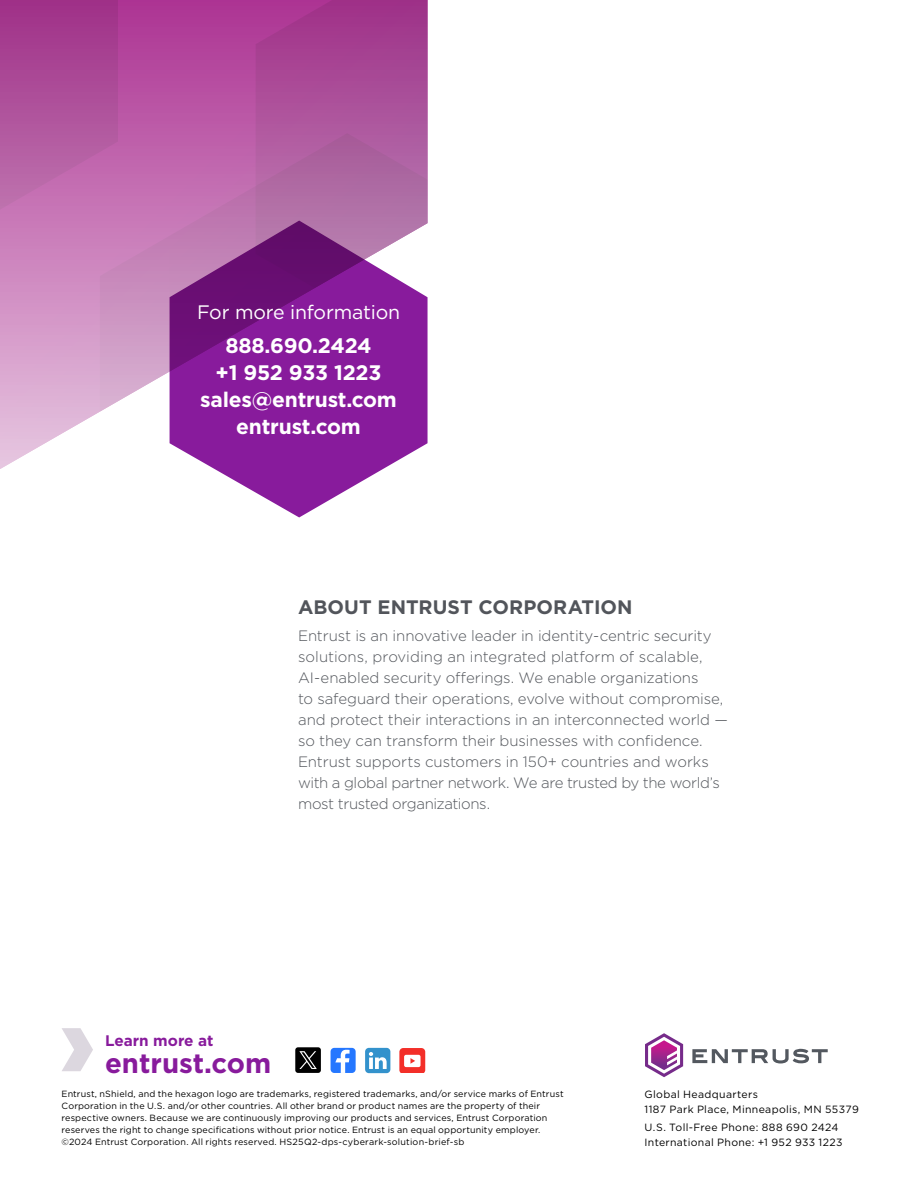
<style>
.page{position:relative;width:918px;height:1188px;background:#fff}
.page>*{position:absolute;margin:0;border:0;box-sizing:border-box;transform-origin:0 0}
.t1{font:700 27.6px "Gotham";color:#881b9c}
.t2{font:700 21px/27px "Gotham";letter-spacing:-.01em;color:#fff;text-align:center}
.t3{font:700 19.5px "Gotham";color:#52555b}
.t4{font:19.5px "Gotham";letter-spacing:-.01em;color:#fff}
.t5{font:700 15.3px "Gotham";color:#881b9c}
.t6{font:300 15px/21px "Gotham";letter-spacing:-.01em;color:#52555b}
.t7{font:10.5px/15px "Gotham";letter-spacing:.035em;color:#000}
.t8{font:9px/12px "Gotham";letter-spacing:.015em;color:#000}
</style>
<div class="page">
<svg style="left:0;top:0;width:256px;height:469px;background:#ca7eba"></svg>
<svg style="left:0;top:0;width:118px;height:247px;background:#b2559f"></svg>
<svg style="left:256px;top:0;width:172px;height:133px;background:#a84594"></svg>
<svg style="left:100px;top:133px;width:328px;height:385px"></svg>
<svg style="left:170px;top:221px;width:258px;height:296px;fill:#881b9c"></svg>
<div style="left:331px;top:1048px;width:25px;height:25px;background:#2577ff;border-radius:4px"></div>
<svg style="left:335px;top:1050px;width:15px;height:23px"></svg>
<div style="left:365px;top:1048px;width:25px;height:25px;background:#3392cc;border-radius:4px"></div>
<svg style="left:369px;top:1052px;width:18px;height:17px"></svg>
<svg style="left:296px;top:1047px;width:25px;height:26px"></svg>
<svg style="left:399px;top:1048px;width:26px;height:25px"></svg>
<svg style="left:62px;top:1028px;width:31px;height:43px"></svg>
<svg style="left:692px;top:1049px;width:136px;height:14px"></svg>
<svg style="left:645px;top:1033px;width:38px;height:44px"></svg>
<h3 class="t4" style="left:197px;top:300px;width:205px">For more information</h3>
<h2 class="t2" style="left:200px;top:332px;width:198px">888.690.2424<br>+1 952 933 1223 sales@entrust.com entrust.com</h2>
<h3 class="t3" style="left:298px;top:594px;width:336px">ABOUT ENTRUST CORPORATION</h3>
<p class="t6" style="left:298px;top:625px;width:431px">Entrust is an innovative leader in identity-centric security solutions, providing an integrated platform of scalable, AI‑enabled security offerings. We enable organizations<br>to safeguard their operations, evolve without compromise, and protect their interactions in an interconnected world — so they can transform their businesses with confidence.<br>Entrust supports customers in 150+ countries and works with a global partner network. We are trusted by the world’s most trusted organizations.</p>
<h3 class="t5" style="left:105px;top:1030px;width:110px">Learn more at</h3>
<h1 class="t1" style="left:105px;top:1045px;width:168px">entrust.com</h1>
<p class="t8" style="left:62px;top:1088px;width:504px">Entrust, nShield, and the hexagon logo are trademarks, registered trademarks, and/or service marks of Entrust Corporation in the U.S. and/or other countries. All other brand or product names are the property of their respective owners. Because we are continuously improving our products and services, Entrust Corporation reserves the right to change specifications without prior notice. Entrust is an equal opportunity employer. ©2024 Entrust Corporation. All rights reserved. HS25Q2-dps-cyberark-solution-brief-sb</p>
<p class="t7" style="left:645px;top:1086px;width:216px">Global Headquarters<br>1187 Park Place, Minneapolis, MN 55379</p>
<p class="t7" style="left:645px;top:1119px;width:200px">U.S. Toll-Free Phone: 888 690 2424<br>International Phone: +1 952 933 1223</p>
</div>
